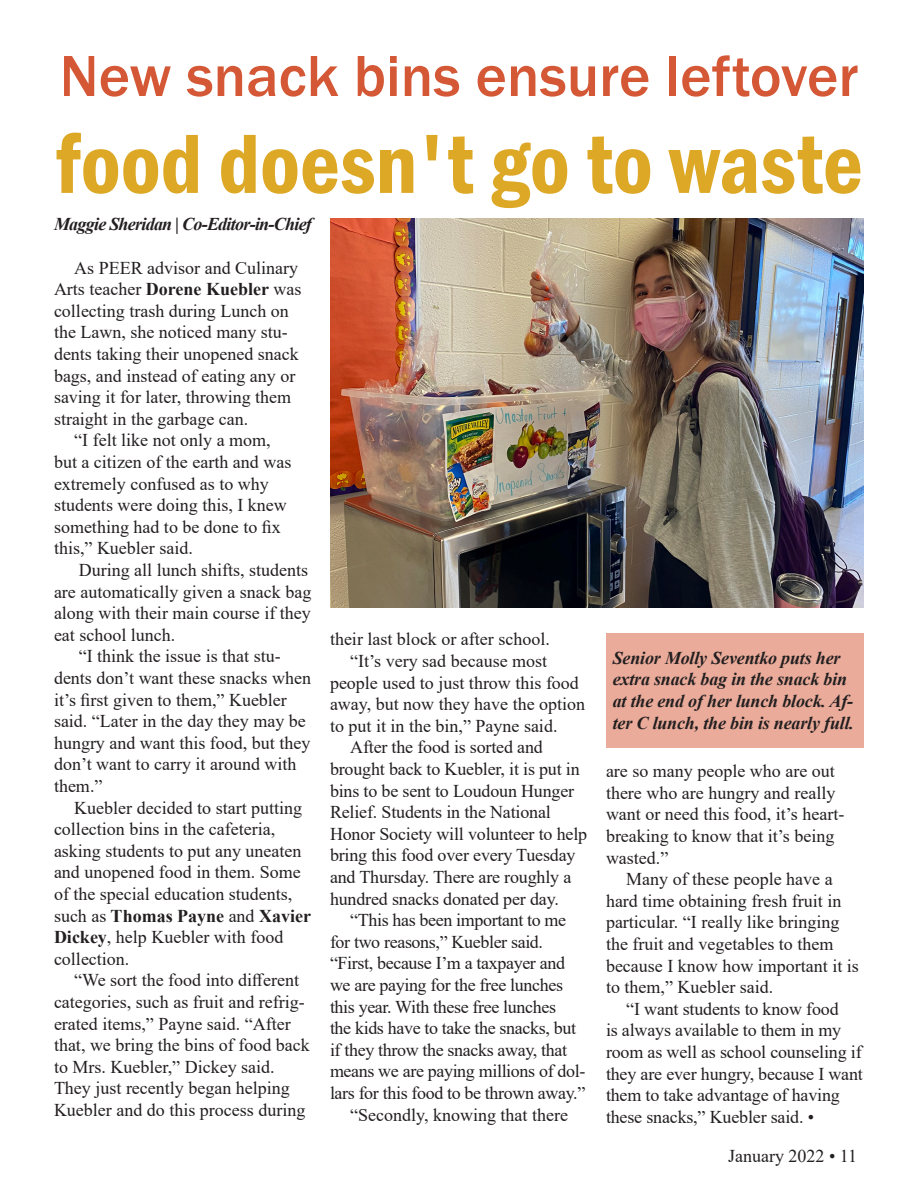
<style>
.page{position:relative;width:918px;height:1188px;background:#fff}
.page>*{position:absolute;margin:0;border:0;box-sizing:border-box;transform-origin:0 0}
.t1{font:600 condensed 87px "Franklin Gothic";color:#dda825}
.t2{font:500 60px "Franklin Gothic";color:#d55836}
.t3{font:18px/21.6px "Times New Roman";color:#231f20}
.t4{font:18px/21.6px "Times New Roman";letter-spacing:-.02em;color:#231f20}
.default_caption{font:italic 700 18px/21.6px "Times New Roman";letter-spacing:-.01em;color:#231f20}
.byline{font:italic 700 18px "Times New Roman";letter-spacing:-.04em;color:#231f20}
.s1{font-weight:700}
</style>
<div class="page">
<div style="left:606px;top:633px;width:258px;height:114px;background:#eaab9a"></div>
<img style="left:330px;top:218px;width:534px;height:390px">
<p class="t2" style="left:60px;top:39px;width:800px">New snack bins ensure leftover</p>
<p class="t1" style="left:55px;top:106px;width:810px">food doesn't go to waste</p>
<p class="byline" style="left:54px;top:212px;width:259px">Maggie Sheridan | Co-Editor-in-Chief</p>
<p class="t3" style="left:54px;top:256px;width:249px;text-indent:20px">As PEER advisor and Culinary<br>Arts teacher <span class="s1">Dorene Kuebler</span> was collecting trash during Lunch on the Lawn, she noticed many stu&shy;dents taking their unopened snack bags, and instead of eating any or saving it for later, throwing them straight in the garbage can.</p>
<p class="t3" style="left:54px;top:429px;width:239px;text-indent:20px">“I felt like not only a mom, but a citizen of the earth and was extremely confused as to why students were doing this, I knew something had to be done to fix this,” Kuebler said.</p>
<p class="t3" style="left:54px;top:559px;width:259px;text-indent:25px">During all lunch shifts, students are automatically given a snack bag along with their main course if they eat school lunch.</p>
<p class="t3" style="left:54px;top:645px;width:259px;text-indent:25px">“I think the issue is that stu&shy;dents don’t want these snacks when it’s first given to them,” Kuebler said. “Later in the day they may be hungry and want this food, but they don’t want to carry it around with them.”</p>
<p class="t3" style="left:54px;top:796px;width:259px;text-indent:20px">Kuebler decided to start putting collection bins in the cafeteria, asking students to put any uneaten and unopened food in them. Some of the special education students, such as <span class="s1">Thomas Payne</span> and <span class="s1">Xavier<br>Dickey</span>, help Kuebler with food collection.</p>
<p class="t3" style="left:54px;top:969px;width:257px;text-indent:20px">“We sort the food into different categories, such as fruit and refrig&shy;erated items,” Payne said. “After that, we bring the bins of food back to Mrs. Kuebler,” Dickey said.<br>They just recently began helping Kuebler and do this process during</p>
<p class="t3" style="left:330px;top:628px;width:221px">their last block or after school.</p>
<p class="t3" style="left:330px;top:650px;width:257px;text-indent:20px">“It’s very sad because most people used to just throw this food away, but now they have the option to put it in the bin,” Payne said.</p>
<p class="t3" style="left:330px;top:736px;width:259px;text-indent:20px">After the food is sorted and brought back to Kuebler, it is put in bins to be sent to Loudoun Hunger<br>Relief. Students in the National<br>Honor Society will volunteer to help bring this food over every Tuesday and Thursday. There are roughly a hundred snacks donated per day.</p>
<p class="t4" style="left:330px;top:909px;width:257px;text-indent:20px">“This has been important to me for two reasons,” Kuebler said. “First, because I’m a taxpayer and we are paying for the free lunches this year. With these free lunches<br>the kids have to take the snacks, but if they throw the snacks away, that means we are paying millions of dol&shy;lars for this food to be thrown away.”</p>
<p class="t3" style="left:350px;top:1103px;width:219px">“Secondly, knowing that there</p>
<p class="default_caption" style="left:613px;top:646px;width:243px">Senior Molly Seventko puts her extra snack bag in the snack bin at the end of her lunch block. Af&shy;ter C lunch, the bin is nearly full.</p>
<p class="t3" style="left:606px;top:760px;width:240px">are so many people who are out there who are hungry and really want or need this food, it’s heart&shy;breaking to know that it’s being wasted.”</p>
<p class="t3" style="left:606px;top:868px;width:254px;text-indent:20px">Many of these people have a hard time obtaining fresh fruit in particular. “I really like bringing the fruit and vegetables to them because I know how important it is to them,” Kuebler said.</p>
<p class="t3" style="left:606px;top:997px;width:258px;text-indent:20px">“I want students to know food<br>is always available to them in my room as well as school counseling if they are ever hungry, because I want them to take advantage of having these snacks,” Kuebler said. •</p>
<p class="t3" style="left:728px;top:1144px;width:131px">January 2022 • 11</p>
</div>
